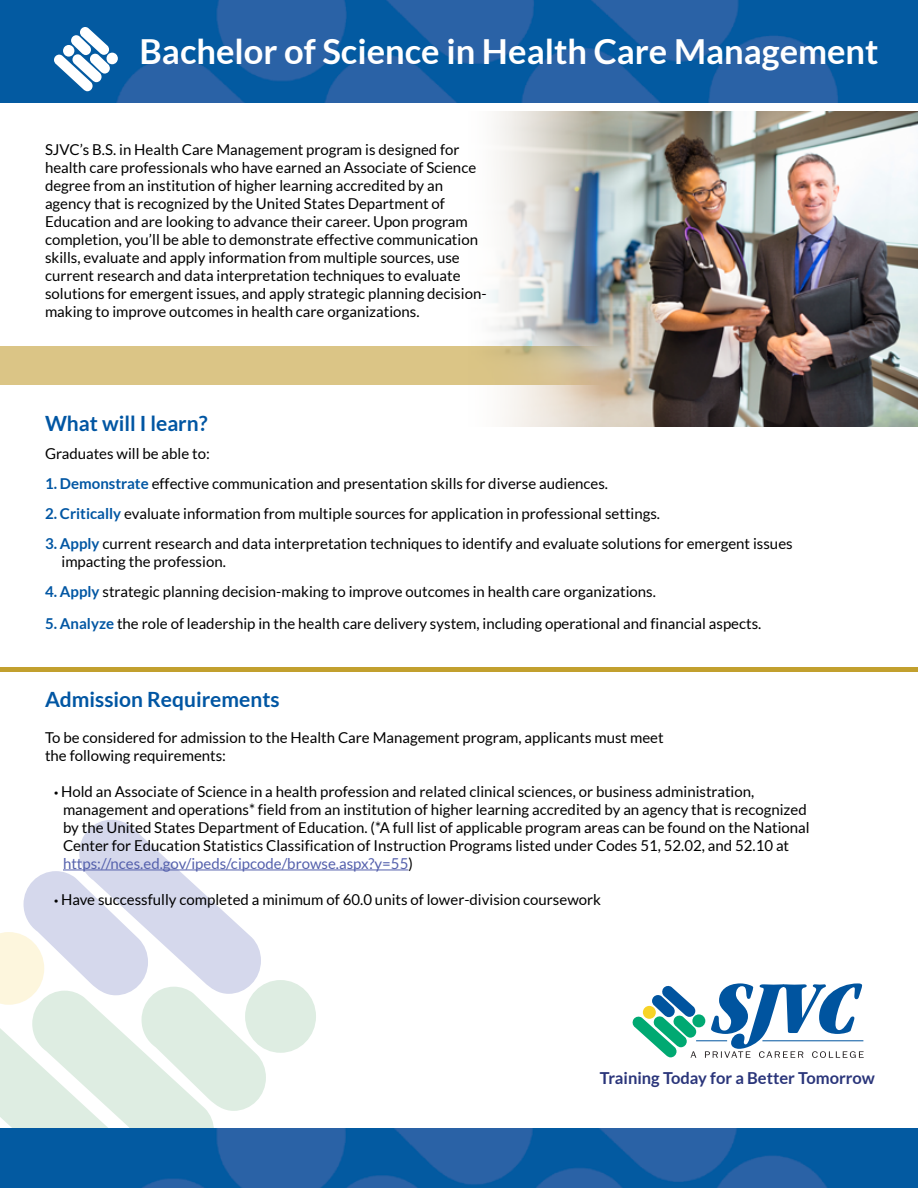
<style>
.page{position:relative;width:918px;height:1188px;background:#fff}
.page>*{position:absolute;margin:0;border:0;box-sizing:border-box;transform-origin:0 0}
.t1{font:700 34.5px "Lato";color:#fff}
.t2{font:700 21px "Lato";color:#0156a3}
.t3{font:700 16.5px "Lato";color:#2a357a}
.t4{font:15px/18px "Lato";color:#000}
.t5{font:15px "Lato";color:#5460ac}
.s1{font-weight:700;color:#0156a3}
.s2{font-family:"Myriad Pro"}
.s3{color:#000}
</style>
<div class="page">
<div style="left:0;top:346px;width:918px;height:38px;background:#dbc586"></div>
<img style="left:459px;top:111px;width:459px;height:316px">
<svg style="left:0;top:820px;width:266px;height:308px"></svg>
<div style="left:245px;top:980px;width:71px;height:73px;background:#deede2;border-radius:50%"></div>
<img style="left:0;top:1128px;width:918px;height:60px">
<div style="left:0;top:667px;width:918px;height:5px;background:#c2a02e"></div>
<img style="left:0;top:0;width:918px;height:102px">
<svg style="left:54px;top:27px;width:56px;height:64px"></svg>
<div style="left:63px;top:45px;width:11px;height:12px;background:#fff;border-radius:50%"></div>
<div style="left:107px;top:53px;width:11px;height:11px;background:#fff;border-radius:50%"></div>
<hr style="left:63px;top:870px;width:345px;height:1px;background:#5460ac">
<div style="left:692px;top:1014px;width:13px;height:13px;background:#00a972;border-radius:50%"></div>
<hr style="left:696px;top:1041px;width:31px;height:1px;background:#00549f">
<svg style="left:633px;top:985px;width:63px;height:73px"></svg>
<svg style="left:705px;top:983px;width:159px;height:75px"></svg>
<p class="t1" style="left:140px;top:32px;width:741px">Bachelor of Science in Health Care Management</p>
<p class="t4" style="left:45px;top:140px;width:443px">SJVC’s B.S. in Health Care Management program is designed for health care professionals who have earned an Associate of Science degree from an institution of higher learning accredited by an agency that is recognized by the United States Department of Education and are looking to advance their career. Upon program completion, you’ll be able to demonstrate effective communication skills, evaluate and apply information from multiple sources, use current research and data interpretation techniques to evaluate solutions for emergent issues, and apply strategic planning decision&shy;making to improve outcomes in health care organizations.</p>
<p class="t2" style="left:45px;top:411px;width:164px">What will I learn?</p>
<p class="t4" style="left:45px;top:445px;width:166px">Graduates will be able to:</p>
<p class="t4" style="left:45px;top:475px;width:565px"><span class="s1">1. Demonstrate</span> effective communication and presentation skills for diverse audiences.</p>
<p class="t4" style="left:45px;top:505px;width:617px"><span class="s1">2. Critically</span> evaluate information from multiple sources for application in professional settings.</p>
<p class="t4" style="left:62px;top:535px;width:733px;text-indent:-16px"><span class="s1">3. Apply</span> current research and data interpretation techniques to identify and evaluate solutions for emergent issues impacting the profession.</p>
<p class="t4" style="left:45px;top:583px;width:612px"><span class="s1">4. Apply</span> strategic planning decision-making to improve outcomes in health care organizations.</p>
<p class="t4" style="left:45px;top:615px;width:718px"><span class="s1">5. Analyze</span> the role of leadership in the health care delivery system, including operational and financial aspects.</p>
<p class="t2" style="left:45px;top:687px;width:236px">Admission Requirements</p>
<p class="t4" style="left:45px;top:728px;width:620px">To be considered for admission to the Health Care Management program, applicants must meet</p>
<p class="t4" style="left:45px;top:746px;width:183px">the following requirements:</p>
<p class="t4" style="left:54px;top:782px;width:702px"><span class="s2">•</span> Hold an Associate of Science in a health profession and related clinical sciences, or business administration,</p>
<p class="t4" style="left:63px;top:800px;width:745px">management and operations* field from an institution of higher learning accredited by an agency that is recognized</p>
<p class="t4" style="left:63px;top:818px;width:748px">by the United States Department of Education. (*A full list of applicable program areas can be found on the National</p>
<p class="t4" style="left:63px;top:836px;width:728px">Center for Education Statistics Classification of Instruction Programs listed under Codes 51, 52.02, and 52.10 at</p>
<p class="t5" style="left:63px;top:855px;width:351px">https://nces.ed.gov/ipeds/cipcode/browse.aspx?y=55<span class="s3">)</span></p>
<p class="t4" style="left:54px;top:890px;width:549px"><span class="s2">•</span> Have successfully completed a minimum of 60.0 units of lower-division coursework</p>
<p class="t3" style="left:600px;top:1069px;width:276px">Training Today for a Better Tomorrow</p>
</div>
